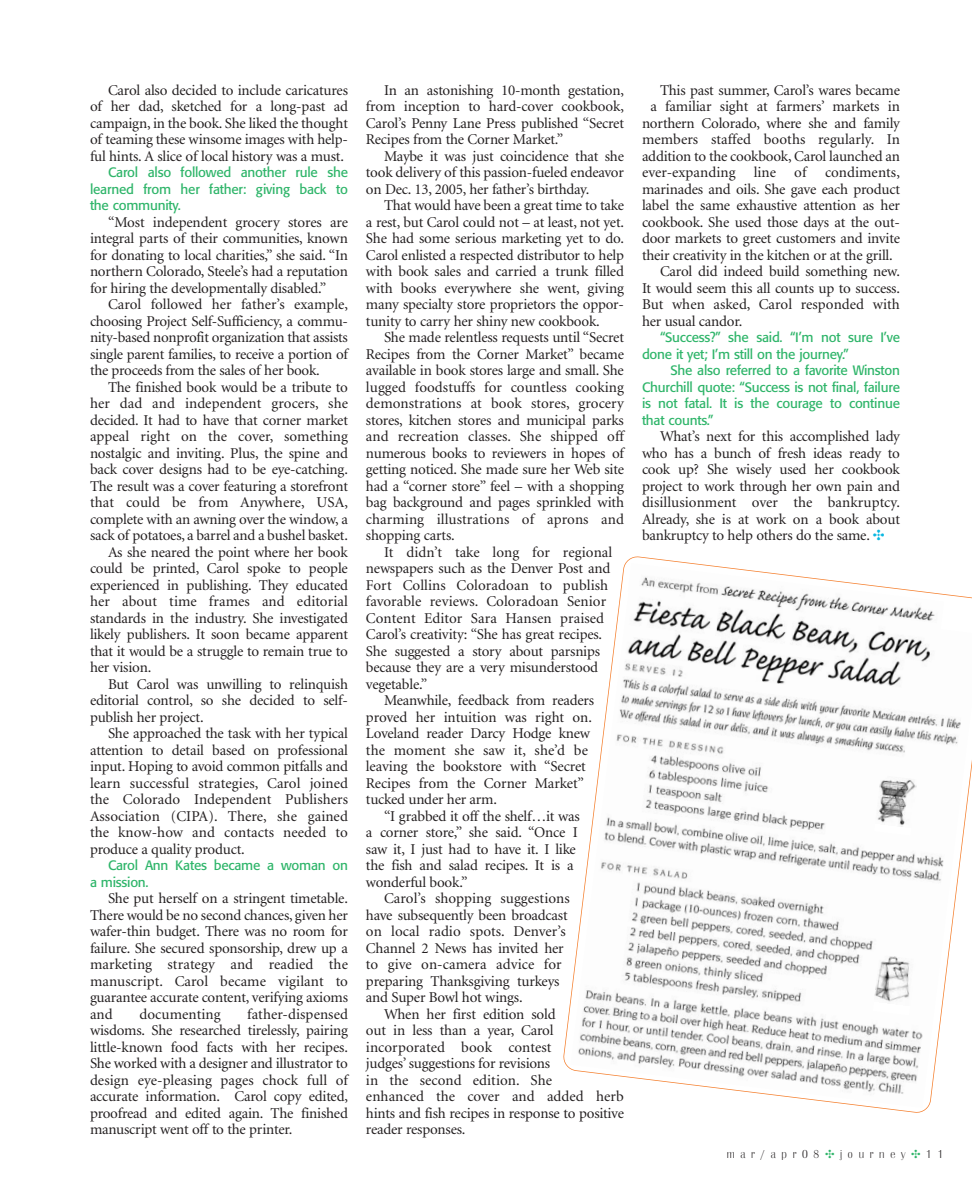
<style>
.page{position:relative;width:972px;height:1188px;background:#fff}
.page>*{position:absolute;margin:0;border:0;box-sizing:border-box;transform-origin:0 0}
.t1{font:15px/16.5px "Minion";letter-spacing:-.015em;color:#231f20;text-align:justify}
.t2{font:15px "Minion";letter-spacing:.005em;color:#231f20}
.t3{font:13.5px/16.5px "Formata";letter-spacing:-.02em;color:#2fb56a;text-align:justify}
.t4{font:12px "Britannic D Extr Ligh";letter-spacing:.48em;color:#231f20}
.s1{color:#09b7e1}
.s2{color:#2fb56a}
</style>
<div class="page">
<svg style="left:563px;top:556px;width:409px;height:557px"></svg>
<p class="t1" style="left:90px;top:83px;width:260px;text-indent:18px">Carol also decided to include caricatures of her dad, sketched for a long-past ad campaign, in the book. She liked the thought of teaming these winsome images with help&shy;ful hints. A slice of local history was a must.</p>
<p class="t3" style="left:90px;top:165px;width:260px;text-indent:18px">Carol also followed another rule she learned from her father: giving back to the community.</p>
<p class="t1" style="left:90px;top:215px;width:260px;text-indent:18px">“Most independent grocery stores are integral parts of their communities, known for donating to local charities,” she said. “In northern Colorado, Steele’s had a reputation for hiring the developmentally disabled.”</p>
<p class="t1" style="left:90px;top:297px;width:260px;text-indent:18px">Carol followed her father’s example, choosing Project Self-Sufficiency, a commu&shy;nity-based nonprofit organization that assists single parent families, to receive a portion of the proceeds from the sales of her book.</p>
<p class="t1" style="left:108px;top:380px;width:241px">The finished book would be a tribute to</p>
<p class="t2" style="left:90px;top:397px;width:260px">her dad and independent grocers, she</p>
<p class="t1" style="left:90px;top:413px;width:260px">decided. It had to have that corner market</p>
<p class="t2" style="left:90px;top:430px;width:260px">appeal right on the cover, something</p>
<p class="t1" style="left:90px;top:446px;width:259px">nostalgic and inviting. Plus, the spine and</p>
<p class="t1" style="left:90px;top:462px;width:260px">back cover designs had to be eye-catching.</p>
<p class="t1" style="left:90px;top:479px;width:259px">The result was a cover featuring a storefront</p>
<p class="t2" style="left:90px;top:496px;width:260px">that could be from Anywhere, USA,</p>
<p class="t1" style="left:90px;top:512px;width:260px">complete with an awning over the window, a</p>
<p class="t1" style="left:90px;top:528px;width:259px">sack of potatoes, a barrel and a bushel basket.</p>
<p class="t1" style="left:108px;top:545px;width:241px">As she neared the point where her book</p>
<p class="t1" style="left:90px;top:561px;width:259px">could be printed, Carol spoke to people</p>
<p class="t1" style="left:90px;top:578px;width:260px">experienced in publishing. They educated</p>
<p class="t2" style="left:90px;top:595px;width:259px">her about time frames and editorial</p>
<p class="t1" style="left:90px;top:611px;width:259px">standards in the industry. She investigated</p>
<p class="t1" style="left:90px;top:627px;width:260px">likely publishers. It soon became apparent</p>
<p class="t1" style="left:90px;top:644px;width:259px">that it would be a struggle to remain true to</p>
<p class="t1" style="left:90px;top:660px;width:63px">her vision.</p>
<p class="t1" style="left:108px;top:677px;width:242px">But Carol was unwilling to relinquish</p>
<p class="t1" style="left:90px;top:693px;width:259px">editorial control, so she decided to self-</p>
<p class="t1" style="left:90px;top:710px;width:115px">publish her project.</p>
<p class="t1" style="left:108px;top:726px;width:241px">She approached the task with her typical</p>
<p class="t1" style="left:90px;top:743px;width:260px">attention to detail based on professional</p>
<p class="t1" style="left:90px;top:759px;width:260px">input. Hoping to avoid common pitfalls and</p>
<p class="t2" style="left:90px;top:777px;width:260px">learn successful strategies, Carol joined</p>
<p class="t2" style="left:90px;top:793px;width:260px">the Colorado Independent Publishers</p>
<p class="t2" style="left:90px;top:810px;width:259px">Association (CIPA). There, she gained</p>
<p class="t2" style="left:90px;top:826px;width:259px">the know-how and contacts needed to</p>
<p class="t1" style="left:90px;top:842px;width:156px">produce a quality product.</p>
<p class="t3" style="left:90px;top:858px;width:259px;text-indent:18px">Carol Ann Kates became a woman on a mission.</p>
<p class="t1" style="left:90px;top:891px;width:260px;text-indent:18px">She put herself on a stringent timetable.<br>There would be no second chances, given her wafer-thin budget. There was no room for failure. She secured sponsorship, drew up a marketing strategy and readied the manuscript. Carol became vigilant to guarantee accurate content, verifying axioms and</p>
<p class="t1" style="left:90px;top:1007px;width:260px;text-indent:157px">father-dispensed wisdoms. She researched tirelessly, pairing little-known food facts with her recipes.<br>She worked with a designer and illustrator to design eye-pleasing pages chock full of accurate information. Carol copy edited, proofread and edited again. The finished manuscript went off to the printer.</p>
<p class="t2" style="left:139px;top:1008px;width:83px">documenting</p>
<p class="t1" style="left:366px;top:83px;width:260px;text-indent:18px">In an astonishing 10-month gestation, from inception to hard-cover cookbook, Carol’s Penny Lane Press published “Secret Recipes from the Corner Market.”</p>
<p class="t1" style="left:366px;top:149px;width:259px;text-indent:18px">Maybe it was just coincidence that she took delivery of this passion-fueled endeavor on Dec. 13, 2005, her father’s birthday.</p>
<p class="t1" style="left:366px;top:198px;width:260px;text-indent:18px">That would have been a great time to take a rest, but Carol could not – at least, not yet.<br>She had some serious marketing yet to do.<br>Carol enlisted a respected distributor to help with book sales and carried a trunk filled with books everywhere she went, giving many specialty store proprietors the oppor&shy;tunity to carry her shiny new cookbook.</p>
<p class="t1" style="left:366px;top:330px;width:260px;text-indent:18px">She made relentless requests until “Secret Recipes from the Corner Market” became available in book stores large and small. She lugged foodstuffs for countless cooking demonstrations at book stores, grocery stores, kitchen stores and municipal parks and recreation classes. She shipped off numerous books to reviewers in hopes of getting noticed. She made sure her Web site had a “corner store” feel – with a shopping bag background and pages sprinkled with charming illustrations of aprons and shopping carts.</p>
<p class="t1" style="left:366px;top:545px;width:248px;text-align:left;text-indent:18px">It didn’t take long for regional newspapers such as the Denver Post and Fort Collins Coloradoan to publish favorable reviews. Coloradoan Senior Content Editor Sara Hansen praised Carol’s creativity: “She has great recipes.<br>She suggested a story about parsnips because they are a very misunderstood vegetable.”</p>
<p class="t1" style="left:366px;top:693px;width:230px;text-align:left;text-indent:18px">Meanwhile, feedback from readers proved her intuition was right on.<br>Loveland reader Darcy Hodge knew the moment she saw it, she’d be leaving the bookstore with “Secret<br>Recipes from the Corner Market” tucked under her arm.</p>
<p class="t1" style="left:366px;top:809px;width:215px;text-align:left;text-indent:18px">“I grabbed it off the shelf…it was a corner store,” she said. “Once I saw it, I just had to have it. I like the fish and salad recipes. It is a wonderful book.”</p>
<p class="t1" style="left:366px;top:891px;width:205px;text-align:left;text-indent:18px">Carol’s shopping suggestions have subsequently been broadcast on local radio spots. Denver’s<br>Channel 2 News has invited her to give on-camera advice for preparing Thanksgiving turkeys and Super Bowl hot wings.</p>
<p class="t1" style="left:366px;top:1007px;width:260px;text-align:left;text-indent:18px">When her first edition sold<br>out in less than a year, Carol incorporated book contest<br>judges’ suggestions for revisions<br>in the second edition. She<br>enhanced the cover and added herb hints and fish recipes in response to positive reader responses.</p>
<p class="t1" style="left:660px;top:83px;width:242px">This past summer, Carol’s wares became</p>
<p class="t1" style="left:650px;top:99px;width:251px">a familiar sight at farmers’ markets in</p>
<p class="t1" style="left:642px;top:116px;width:259px">northern Colorado, where she and family</p>
<p class="t2" style="left:642px;top:133px;width:259px">members staffed booths regularly. In</p>
<p class="t1" style="left:642px;top:149px;width:259px">addition to the cookbook, Carol launched an</p>
<p class="t2" style="left:642px;top:166px;width:259px">ever-expanding line of condiments,</p>
<p class="t1" style="left:642px;top:182px;width:260px">marinades and oils. She gave each product</p>
<p class="t1" style="left:642px;top:198px;width:259px">label the same exhaustive attention as her</p>
<p class="t1" style="left:642px;top:215px;width:259px">cookbook. She used those days at the out-</p>
<p class="t1" style="left:642px;top:231px;width:260px">door markets to greet customers and invite</p>
<p class="t1" style="left:642px;top:248px;width:252px">their creativity in the kitchen or at the grill.</p>
<p class="t1" style="left:660px;top:264px;width:242px">Carol did indeed build something new.</p>
<p class="t1" style="left:642px;top:281px;width:260px">It would seem this all counts up to success.</p>
<p class="t2" style="left:642px;top:298px;width:259px">But when asked, Carol responded with</p>
<p class="t1" style="left:642px;top:314px;width:102px">her usual candor.</p>
<p class="t3" style="left:642px;top:330px;width:260px;text-indent:18px">“Success?” she said. “I’m not sure I’ve done it yet; I’m still on the journey.”</p>
<p class="t3" style="left:642px;top:363px;width:259px;text-indent:28px">She also referred to a favorite Winston Churchill quote: “Success is not final, failure is not fatal. It is the courage to continue that counts.”</p>
<p class="t1" style="left:642px;top:429px;width:260px;text-indent:18px">What’s next for this accomplished lady who has a bunch of fresh ideas ready to cook up? She wisely used her cookbook project to work through her own pain and disillusionment over the bankruptcy.<br>Already, she is at work on a book about bankruptcy to help others do the same. <span class="s1">✣</span></p>
<p class="t4" style="left:727px;top:1149px;width:218px">mar/apr08<span class="s2">✣</span>journey<span class="s2">✣</span>11</p>
</div>
